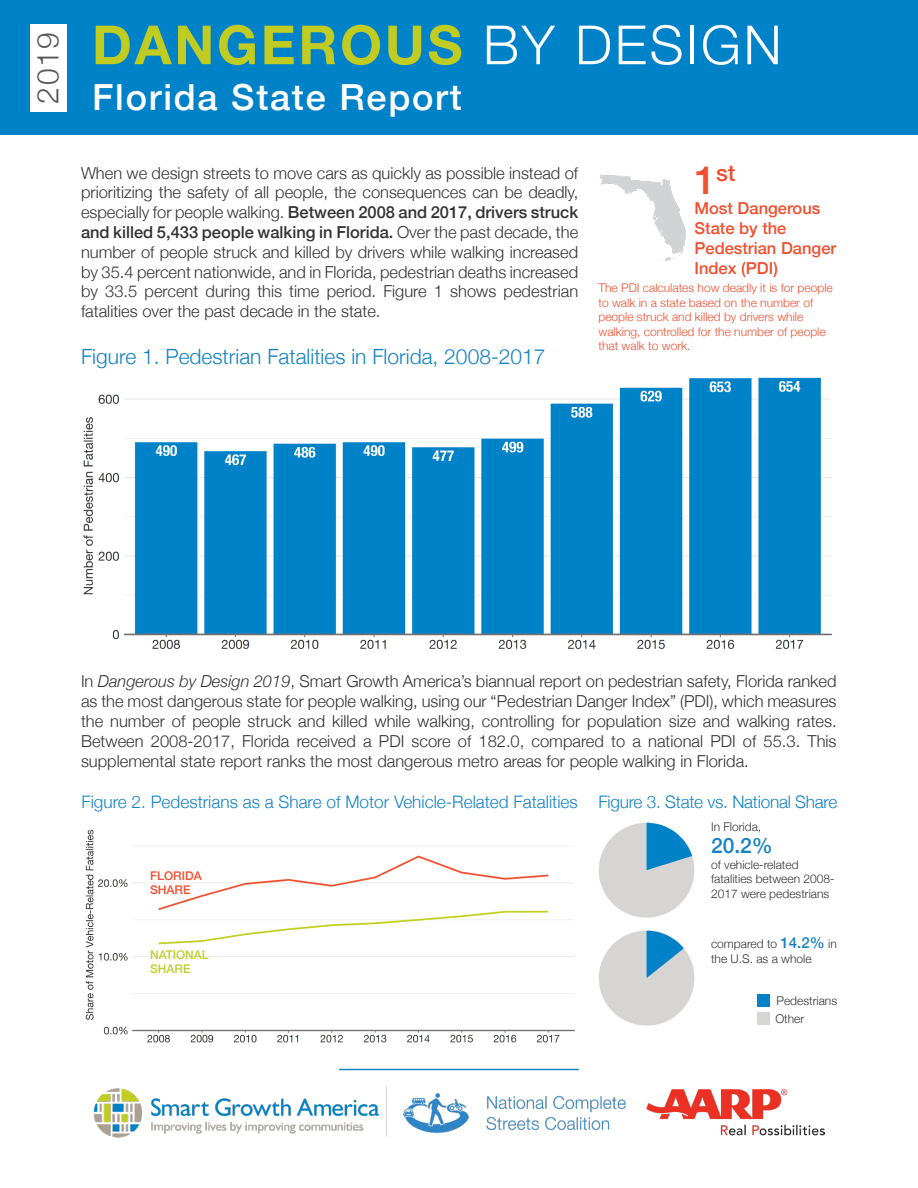
<style>
.page{position:relative;width:918px;height:1188px;background:#fff}
.page>*{position:absolute;margin:0;border:0;box-sizing:border-box;transform-origin:0 0}
.t1{font:700 54px "Helvetica Neue";letter-spacing:.05em;color:#c1cc23}
.t2{font:500 36px "Helvetica Neue";letter-spacing:.05em;color:#fff}
.t3{font:300 30px "Helvetica Neue";color:#58595b}
.t4{font:500 22.8px "Helvetica Neue";color:#f05030}
.t5{font:300 21px "Helvetica Neue";color:#1582c5}
.t6{font:500 21px "Helvetica Neue";color:#1582c5}
.t7{font:300 17.25px "Helvetica Neue";color:#1582c5}
.t8{font:300 16.5px/19.8px "Helvetica Neue";color:#323332;text-align:justify}
.t9{font:500 16.5px/19.8px "Helvetica Neue";color:#f05030}
.t10{font:300 12px/14.4px "Helvetica Neue";color:#f05030}
.t11{font:300 12px/14.4px "Helvetica Neue";color:#323332}
.t12{font:500 12px/14.4px "Helvetica Neue";color:#c0ce30}
.t13{font:500 12px/14.4px "Helvetica Neue";color:#f05030}
.s1{font-weight:300;color:#fff}
.s2{font-weight:500}
.s3{font-size:39px}
.s4{font-style:italic}
.s5{font-weight:500;font-size:15px;color:#1582c5}
</style>
<div class="page">
<hr style="left:340px;top:1069px;width:238px;height:1px;background:#1582c5">
<div style="left:0;top:0;width:918px;height:135px;background:#0082c8"></div>
<div style="left:30px;top:24px;width:37px;height:87px;background:#fff"></div>
<img style="left:93px;top:1087px;width:533px;height:51px">
<img style="left:647px;top:1089px;width:178px;height:47px">
<img style="left:83px;top:377px;width:750px;height:272px">
<img style="left:599px;top:822px;width:96px;height:96px">
<img style="left:599px;top:930px;width:96px;height:96px">
<div style="left:757px;top:1013px;width:12px;height:12px;background:#d6d5d4"></div>
<div style="left:757px;top:995px;width:12px;height:12px;background:#0082c8"></div>
<img style="left:85px;top:829px;width:490px;height:214px">
<img style="left:599px;top:174px;width:87px;height:87px">
<h3 class="t3" style="left:30px;top:104px;width:73px;rotate:-90deg">2019</h3>
<h1 class="t1" style="left:92px;top:12px;width:691px">DANGEROUS <span class="s1">BY DESIGN</span></h1>
<h2 class="t2" style="left:92px;top:75px;width:371px">Florida State Report</h2>
<p class="t8" style="left:81px;top:162px;width:499px">When we design streets to move cars as quickly as possible instead of prioritizing the safety of all people, the consequences can be deadly, especially for people walking. <span class="s2">Between 2008 and 2017, drivers struck and killed 5,433 people walking in Florida.</span> Over the past decade, the number of people struck and killed by drivers while walking increased by 35.4 percent nationwide, and in Florida, pedestrian deaths increased by 33.5 percent during this time period. Figure 1 shows pedestrian fatalities over the past decade in the state.</p>
<h3 class="t4" style="left:694px;top:158px;width:43px"><span class="s3">1</span>st</h3>
<p class="t9" style="left:694px;top:198px;width:143px">Most Dangerous<br>State by the<br>Pedestrian Danger<br>Index (PDI)</p>
<p class="t10" style="left:598px;top:281px;width:236px">The PDI calculates how deadly it is for people to walk in a state based on the number of people struck and killed by drivers while walking, controlled for the number of people that walk to work.</p>
<p class="t5" style="left:81px;top:343px;width:466px">Figure 1. Pedestrian Fatalities in Florida, 2008-2017</p>
<p class="t8" style="left:81px;top:671px;width:757px">In <span class="s4">Dangerous by Design 2019</span>, Smart Growth America’s biannual report on pedestrian safety, Florida ranked as the most dangerous state for people walking, using our “Pedestrian Danger Index” (PDI), which measures the number of people struck and killed while walking, controlling for population size and walking rates.<br>Between 2008-2017, Florida received a PDI score of 182.0, compared to a national PDI of 55.3. This supplemental state report ranks the most dangerous metro areas for people walking in Florida.</p>
<p class="t7" style="left:81px;top:792px;width:757px">Figure 2. Pedestrians as a Share of Motor Vehicle-Related Fatalities Figure 3. State vs. National Share</p>
<p class="t13" style="left:150px;top:868px;width:53px">FLORIDA<br>SHARE</p>
<p class="t12" style="left:150px;top:947px;width:60px">NATIONAL<br>SHARE</p>
<p class="t11" style="left:711px;top:819px;width:52px">In Florida,</p>
<p class="t11" style="left:711px;top:857px;width:125px">of vehicle-related fatalities between 2008-<br>2017 were pedestrians</p>
<p class="t11" style="left:711px;top:937px;width:127px">compared to <span class="s5">14.2%</span> in the U.S. as a whole</p>
<p class="t6" style="left:711px;top:832px;width:63px">20.2%</p>
<p class="t11" style="left:776px;top:993px;width:62px">Pedestrians</p>
<p class="t11" style="left:775px;top:1011px;width:30px">Other</p>
</div>
